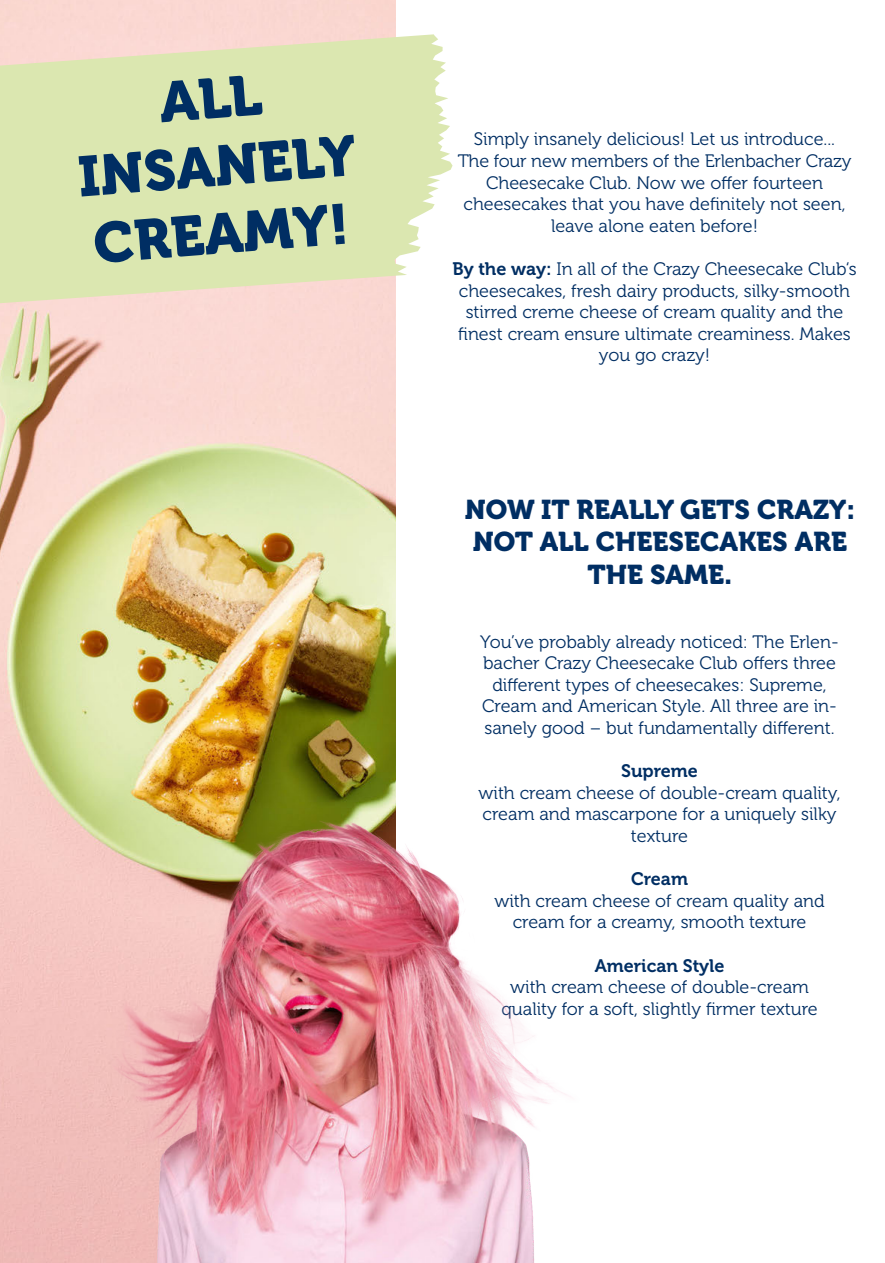
<style>
.page{position:relative;width:885px;height:1263px;background:#fff}
.page>*{position:absolute;margin:0;border:0;box-sizing:border-box;transform-origin:0 0}
.t1{font:56.4px/67.7px "Museo 900";color:#002e63;text-align:center}
.t2{font:27px/32.4px "Museo 900";color:#002e63;text-align:center}
.t3{font:18px/21.6px "Museo 300";color:#002e63;text-align:center}
.t4{font:18px "Museo 700";color:#002e63}
.s1{font-family:"Museo 700"}
</style>
<div class="page">
<img style="left:0;top:0;width:395px;height:723px">
<svg style="left:0;top:34px;width:452px;height:269px;background:#e0e6b7"></svg>
<img style="left:0;top:723px;width:567px;height:540px">
<h1 class="t1" style="left:71px;top:75px;width:279px;rotate:-4deg">ALL<br>INSANELY<br>CREAMY!</h1>
<p class="t3" style="left:457px;top:129px;width:395px">Simply insanely delicious! Let us introduce...<br>The four new members of the Erlenbacher Crazy Cheesecake Club. Now we offer fourteen cheesecakes that you have definitely not seen, leave alone eaten before!</p>
<p class="t3" style="left:452px;top:258px;width:405px"><span class="s1">By the way:</span> In all of the Crazy Cheesecake Club‘s cheesecakes, fresh dairy products, silky-smooth stirred creme cheese of cream quality and the finest cream ensure ultimate creaminess. Makes you go crazy!</p>
<h2 class="t2" style="left:465px;top:493px;width:391px">NOW IT REALLY GETS CRAZY:<br>NOT ALL CHEESECAKES ARE<br>THE SAME.</h2>
<p class="t3" style="left:480px;top:631px;width:360px">You’ve probably already noticed: The Erlen&shy;bacher Crazy Cheesecake Club offers three different types of cheesecakes: Supreme, Cream and American Style. All three are in&shy;sanely good – but fundamentally different.</p>
<p class="t4" style="left:621px;top:761px;width:78px">Supreme</p>
<p class="t3" style="left:478px;top:782px;width:363px">with cream cheese of double-cream quality, cream and mascarpone for a uniquely silky texture</p>
<p class="t4" style="left:631px;top:869px;width:58px">Cream</p>
<p class="t3" style="left:494px;top:890px;width:332px">with cream cheese of cream quality and cream for a creamy, smooth texture</p>
<p class="t4" style="left:594px;top:955px;width:131px">American Style</p>
<p class="t3" style="left:501px;top:976px;width:318px">with cream cheese of double-cream quality for a soft, slightly firmer texture</p>
</div>
